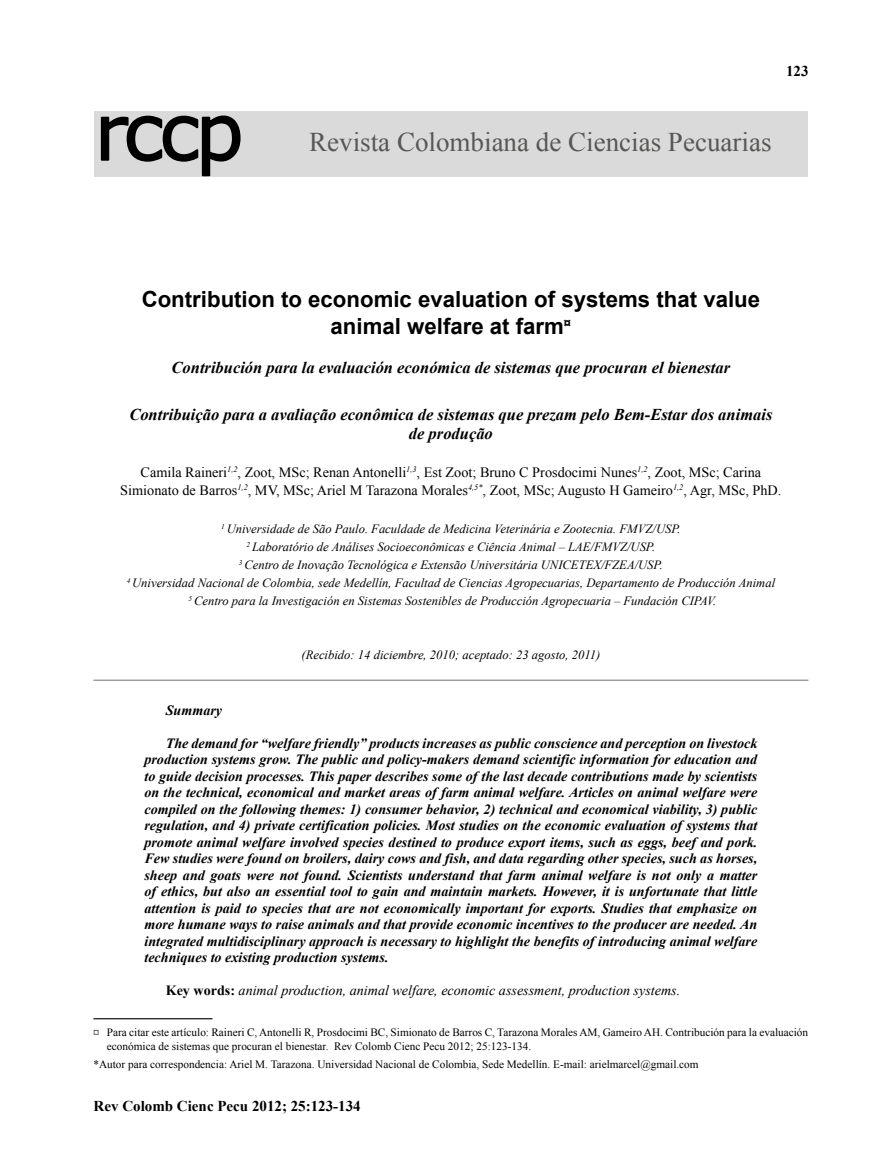
<style>
.page{position:relative;width:885px;height:1170px;background:#fff}
.page>*{position:absolute;margin:0;border:0;box-sizing:border-box;transform-origin:0 0}
.t1{font:27px "Times New Roman";color:#575756}
.t2{font:700 22.2px/27px "Arial";color:#000;text-align:center}
.t3{font:italic 700 16.5px/19.5px "Times New Roman";color:#000;text-align:center}
.t4{font:700 15px "Times New Roman";color:#000}
.t5{font:14.25px/18px "Times New Roman";color:#000;text-align:center}
.t6{font:italic 700 14.1px/16.5px "Times New Roman";color:#000;text-align:justify}
.t7{font:italic 14.1px "Times New Roman";color:#000}
.t8{font:italic 12.6px/18px "Times New Roman";color:#000;text-align:center}
.t9{font:11.25px/13.5px "Times New Roman";color:#000}
.s1{font-weight:700;font-style:normal}
</style>
<div class="page">
<hr style="left:93px;top:679px;width:715px;height:1px;background:#706f6f">
<hr style="left:93px;top:1018px;width:119px;height:1px;background:#000">
<div style="left:94px;top:111px;width:713px;height:66px;background:#dadada"></div>
<svg style="left:100px;top:115px;width:141px;height:62px"></svg>
<p class="t4" style="left:786px;top:61px;width:24px">123</p>
<h1 class="t1" style="left:309px;top:123px;width:463px">Revista Colombiana de Ciencias Pecuarias</h1>
<h2 class="t2" style="left:142px;top:287px;width:620px">Contribution to economic evaluation of systems that value animal welfare at farm<sup>¤</sup></h2>
<p class="t3" style="left:171px;top:357px;width:560px">Contribución para la evaluación económica de sistemas que procuran el bienestar</p>
<p class="t3" style="left:129px;top:404px;width:644px">Contribuição para a avaliação econômica de sistemas que prezam pelo Bem-Estar dos animais de produção</p>
<p class="t5" style="left:120px;top:463px;width:662px">Camila Raineri<sup>1,2</sup>, Zoot, MSc; Renan Antonelli<sup>1,3</sup>, Est Zoot; Bruno C Prosdocimi Nunes<sup>1,2</sup>, Zoot, MSc; Carina<br>Simionato de Barros<sup>1,2</sup>, MV, MSc; Ariel M Tarazona Morales<sup>4,5*</sup>, Zoot, MSc; Augusto H Gameiro<sup>1,2</sup>, Agr, MSc, PhD.</p>
<p class="t8" style="left:127px;top:519px;width:650px"><sup>1</sup> Universidade de São Paulo. Faculdade de Medicina Veterinária e Zootecnia. FMVZ/USP.<br><sup>2</sup> Laboratório de Análises Socioeconômicas e Ciência Animal – LAE/FMVZ/USP.<br><sup>3</sup> Centro de Inovação Tecnológica e Extensão Universitária UNICETEX/FZEA/USP.<br><sup>4</sup> Universidad Nacional de Colombia, sede Medellín, Facultad de Ciencias Agropecuarias, Departamento de Producción Animal <sup>5</sup> Centro para la Investigación en Sistemas Sostenibles de Producción Agropecuaria – Fundación CIPAV.</p>
<p class="t8" style="left:301px;top:645px;width:300px">(Recibido: 14 diciembre, 2010; aceptado: 23 agosto, 2011)</p>
<p class="t6" style="left:166px;top:701px;width:58px">Summary</p>
<p class="t6" style="left:144px;top:734px;width:614px;text-indent:21px">The demand for “welfare friendly” products increases as public conscience and perception on livestock production systems grow. The public and policy-makers demand scientific information for education and to guide decision processes. This paper describes some of the last decade contributions made by scientists on the technical, economical and market areas of farm animal welfare. Articles on animal welfare were compiled on the following themes: 1) consumer behavior, 2) technical and economical viability, 3) public regulation, and 4) private certification policies. Most studies on the economic evaluation of systems that promote animal welfare involved species destined to produce export items, such as eggs, beef and pork.<br>Few studies were found on broilers, dairy cows and fish, and data regarding other species, such as horses, sheep and goats were not found. Scientists understand that farm animal welfare is not only a matter of ethics, but also an essential tool to gain and maintain markets. However, it is unfortunate that little attention is paid to species that are not economically important for exports. Studies that emphasize on more humane ways to raise animals and that provide economic incentives to the producer are needed. An integrated multidisciplinary approach is necessary to highlight the benefits of introducing animal welfare techniques to existing production systems.</p>
<p class="t7" style="left:166px;top:980px;width:516px"><span class="s1">Key words:</span> animal production, animal welfare, economic assessment, production systems.</p>
<p class="t9" style="left:107px;top:1025px;width:702px;text-indent:-13px">¤ Para citar este artículo: Raineri C, Antonelli R, Prosdocimi BC, Simionato de Barros C, Tarazona Morales AM, Gameiro AH. Contribución para la evaluación económica de sistemas que procuran el bienestar. Rev Colomb Cienc Pecu 2012; 25:123-134.</p>
<p class="t9" style="left:93px;top:1057px;width:606px">*Autor para correspondencia: Ariel M. Tarazona. Universidad Nacional de Colombia, Sede Medellín. E-mail: arielmarcel@gmail.com</p>
<p class="t4" style="left:94px;top:1095px;width:269px">Rev Colomb Cienc Pecu 2012; 25:123-134</p>
</div>
